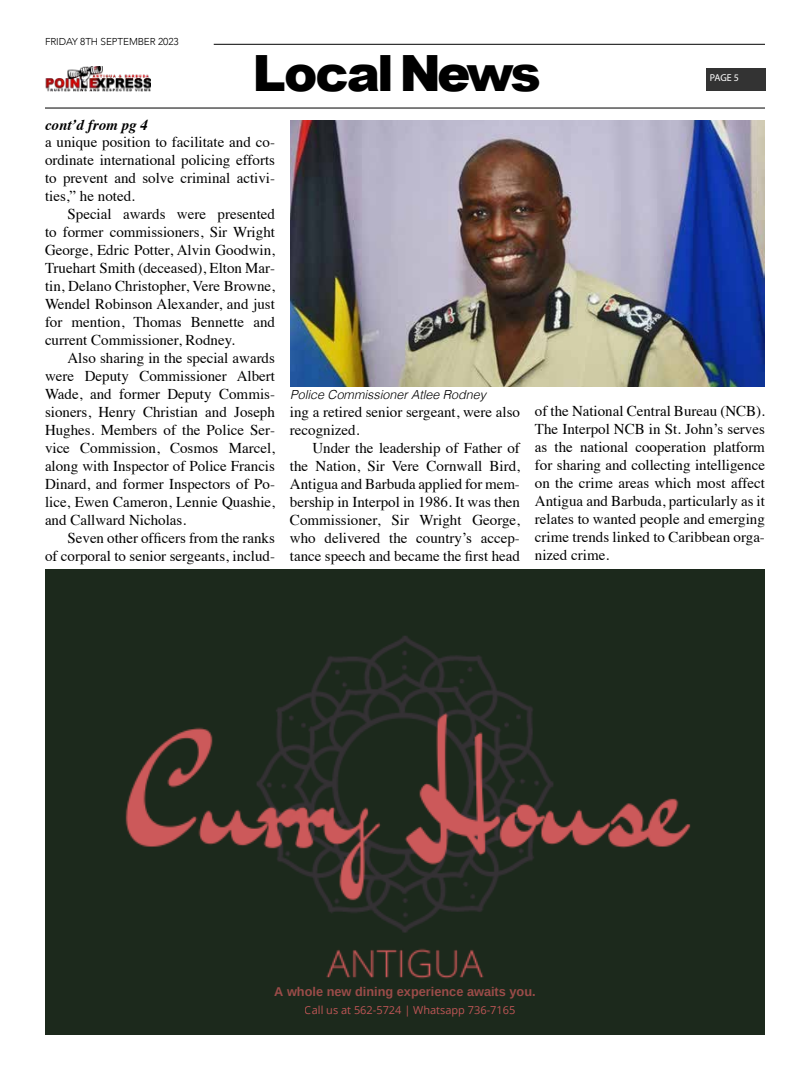
<style>
.page{position:relative;width:810px;height:1080px;background:#fff}
.page>*{position:absolute;margin:0;border:0;box-sizing:border-box;transform-origin:0 0}
.t1{font:900 50px "Arial";letter-spacing:-.06em;color:#000}
.t2{font:15px/18px "Times";color:#000;text-align:justify}
.t3{font:italic 700 15px "Times";color:#000}
.t4{font:700 12.75px "Arimo";color:#cb595a}
.t5{font:italic 300 12.5px "Helvetica";color:#000}
.t6{font:11px "Open Sans";color:#cb595a}
.t7{font:300 10px "Avenir";letter-spacing:-.01em;color:#000}
.t8{font:10px "Myriad Pro";color:#fff}
</style>
<div class="page">
<hr style="left:45px;top:107px;width:720px;height:2px;background:#333">
<hr style="left:214px;top:44px;width:551px;height:1px;background:#333">
<div style="left:706px;top:68px;width:60px;height:23px;background:#333"></div>
<img style="left:45px;top:66px;width:106px;height:25px">
<img style="left:45px;top:569px;width:720px;height:466px">
<img style="left:290px;top:121px;width:475px;height:265px">
<p class="t7" style="left:45px;top:35px;width:135px">FRIDAY 8TH SEPTEMBER 2023</p>
<p class="t3" style="left:45px;top:110px;width:104px">cont’d from pg 4</p>
<h1 class="t1" style="left:252px;top:37px;width:290px">Local News</h1>
<p class="t8" style="left:710px;top:72px;width:31px">PAGE 5</p>
<p class="t2" style="left:45px;top:132px;width:232px">a unique position to facilitate and co&shy;ordinate international policing efforts to prevent and solve criminal activi&shy;ties,” he noted.</p>
<p class="t2" style="left:45px;top:204px;width:232px;text-indent:22px">Special awards were presented to former commissioners, Sir Wright George, Edric Potter, Alvin Goodwin, Truehart Smith (deceased), Elton Mar&shy;tin, Delano Christopher, Vere Browne, Wendel Robinson Alexander, and just for mention, Thomas Bennette and current Commissioner, Rodney.</p>
<p class="t2" style="left:45px;top:348px;width:232px;text-indent:22px">Also sharing in the special awards were Deputy Commissioner Albert Wade, and former Deputy Commis&shy;sioners, Henry Christian and Joseph Hughes. Members of the Police Ser&shy;vice Commission, Cosmos Marcel, along with Inspector of Police Francis Dinard, and former Inspectors of Po&shy;lice, Ewen Cameron, Lennie Quashie, and Callward Nicholas.</p>
<p class="t2" style="left:45px;top:528px;width:231px;text-align:right">Seven other officers from the ranks<br>of corporal to senior sergeants, includ-</p>
<p class="t5" style="left:290px;top:384px;width:197px">Police Commissioner Atlee Rodney</p>
<p class="t2" style="left:290px;top:402px;width:232px">ing a retired senior sergeant, were also recognized.</p>
<p class="t2" style="left:290px;top:438px;width:232px;text-indent:22px">Under the leadership of Father of the Nation, Sir Vere Cornwall Bird, Antigua and Barbuda applied for mem&shy;bership in Interpol in 1986. It was then Commissioner, Sir Wright George, who delivered the country’s accep&shy;tance speech and became the first head</p>
<p class="t2" style="left:535px;top:401px;width:232px">of the National Central Bureau (NCB).<br>The Interpol NCB in St. John’s serves as the national cooperation platform for sharing and collecting intelligence on the crime areas which most affect Antigua and Barbuda, particularly as it relates to wanted people and emerging crime trends linked to Caribbean orga&shy;nized crime.</p>
<p class="t4" style="left:274px;top:983px;width:263px">A whole new dining experience awaits you.</p>
<p class="t6" style="left:305px;top:1003px;width:212px">Call us at 562-5724 | Whatsapp 736-7165</p>
</div>
